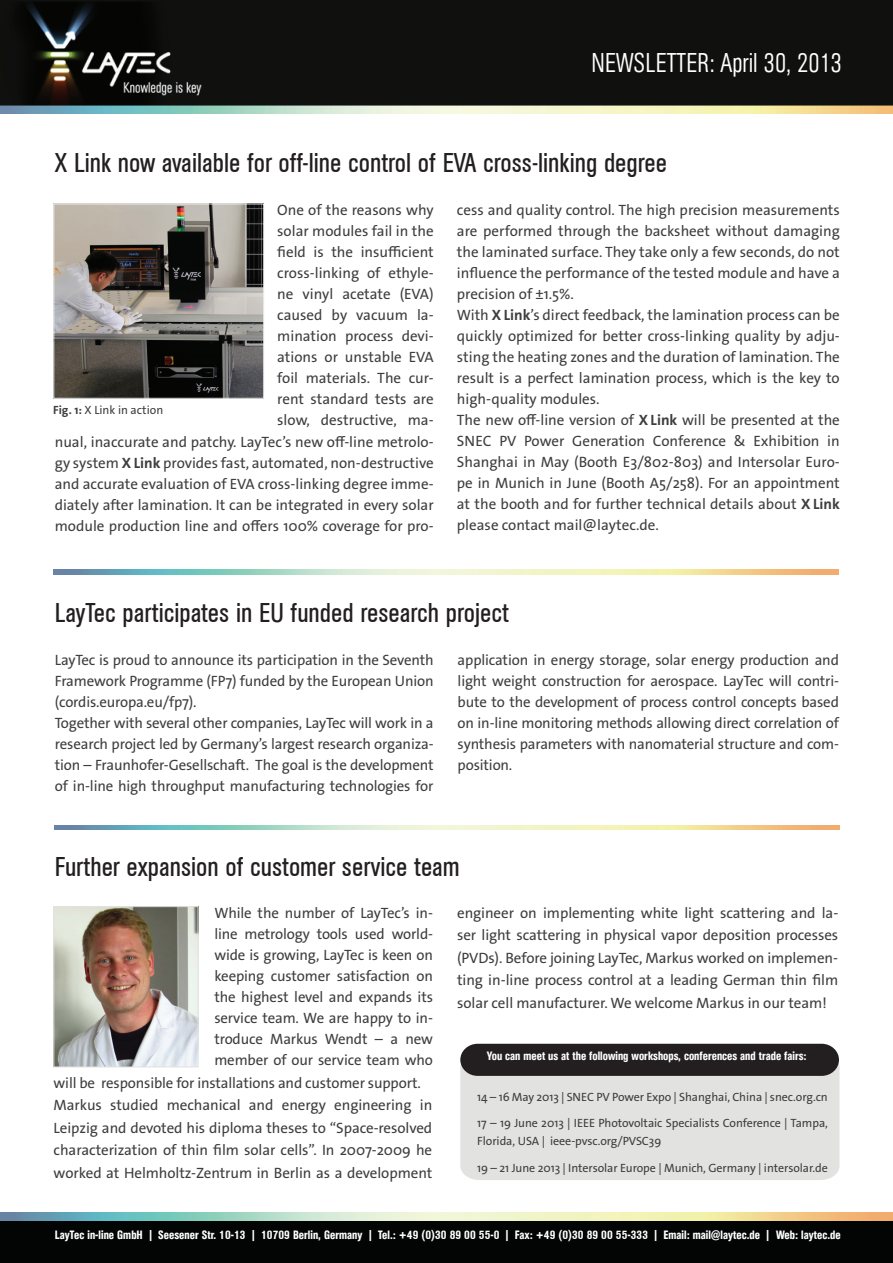
<style>
.page{position:relative;width:893px;height:1263px;background:#fff}
.page>*{position:absolute;margin:0;border:0;box-sizing:border-box;transform-origin:0 0}
.t1{font:condensed 27px "AG Book Pro";color:#231f20}
.t2{font:300 condensed 27px "AG Book Pro";letter-spacing:.01em;color:#fff}
.t3{font:15px/21px "The Sans Os F";letter-spacing:-.005em;color:#3e3e3f;text-align:justify}
.t4{font:12px/18px "The Sans Os F";letter-spacing:-.005em;color:#3e3e3f}
.t5{font:500 condensed 12px "AG Book Pro";letter-spacing:.005em;color:#fff}
.s1{font-weight:700}
</style>
<div class="page">
<img style="left:0;top:0;width:893px;height:114px">
<div style="left:0;top:1221px;width:893px;height:42px;background:#030505"></div>
<img style="left:0;top:1213px;width:893px;height:8px">
<div style="left:460px;top:1076px;width:379px;height:104px;background:#e2e2e1"></div>
<div style="left:460px;top:1044px;width:379px;height:32px;background:#231f20"></div>
<img style="left:53px;top:570px;width:785px;height:4px">
<img style="left:56px;top:206px;width:206px;height:190px">
<div style="left:54px;top:204px;width:210px;height:194px;border:1px solid #efefef"></div>
<img style="left:56px;top:908px;width:140px;height:157px">
<div style="left:54px;top:906px;width:144px;height:161px;border:1px solid #e2e2e1"></div>
<img style="left:55px;top:825px;width:784px;height:5px">
<h1 class="t2" style="left:591px;top:45px;width:252px">NEWSLETTER: APRIL 30, 2013</h1>
<h1 class="t1" style="left:55px;top:145px;width:614px">X Link now available for off-line control of EVA cross-linking degree</h1>
<p class="t4" style="left:53px;top:401px;width:111px"><span class="s1">Fig. 1:</span> X Link in action</p>
<p class="t3" style="left:277px;top:199px;width:158px">One of the reasons why solar modules fail in the field is the insufficient cross-linking of ethyle&shy;ne vinyl acetate (EVA) caused by vacuum la&shy;mination process devi&shy;ations or unstable EVA foil materials. The cur&shy;rent standard tests are slow, destructive, ma-</p>
<p class="t3" style="left:55px;top:431px;width:381px">nual, inaccurate and patchy. LayTec’s new off-line metrolo&shy;gy system <span class="s1">X Link</span> provides fast, automated, non-destructive and accurate evaluation of EVA cross-linking degree imme&shy;diately after lamination. It can be integrated in every solar module production line and offers 100% coverage for pro-</p>
<p class="t3" style="left:457px;top:199px;width:384px;text-align:left">cess and quality control. The high precision measurements are performed through the backsheet without damaging the laminated surface. They take only a few seconds, do not influence the performance of the tested module and have a precision of ±1.5%.<br>With <span class="s1">X Link</span>’s direct feedback, the lamination process can be quickly optimized for better cross-linking quality by adju&shy;sting the heating zones and the duration of lamination. The result is a perfect lamination process, which is the key to high-quality modules.<br>The new off-line version of <span class="s1">X Link</span> will be presented at the SNEC PV Power Generation Conference &amp; Exhibition in Shanghai in May (Booth E3/802-803) and Intersolar Euro&shy;pe in Munich in June (Booth A5/258). For an appointment at the booth and for further technical details about <span class="s1">X Link </span>please contact mail@laytec.de.</p>
<h1 class="t1" style="left:55px;top:595px;width:456px">LayTec participates in EU funded research project</h1>
<p class="t3" style="left:55px;top:649px;width:380px;text-align:left">LayTec is proud to announce its participation in the Seventh Framework Programme (FP7) funded by the European Union (cordis.europa.eu/fp7).<br>Together with several other companies, LayTec will work in a research project led by Germany’s largest research organiza&shy;tion – Fraunhofer-Gesellschaft. The goal is the development of in-line high throughput manufacturing technologies for</p>
<p class="t3" style="left:458px;top:649px;width:383px">application in energy storage, solar energy production and light weight construction for aerospace. LayTec will contri&shy;bute to the development of process control concepts based on in-line monitoring methods allowing direct correlation of synthesis parameters with nanomaterial structure and com&shy;position.</p>
<h1 class="t1" style="left:55px;top:849px;width:406px">Further expansion of customer service team</h1>
<p class="t3" style="left:214px;top:902px;width:220px">While the number of LayTec’s in&shy;line metrology tools used world&shy;wide is growing, LayTec is keen on keeping customer satisfaction on the highest level and expands its service team. We are happy to in&shy;troduce Markus Wendt – a new member of our service team who</p>
<p class="t3" style="left:54px;top:1072px;width:380px;line-height:22.5px;text-align:left">will be responsible for installations and customer support.<br>Markus studied mechanical and energy engineering in Leipzig and devoted his diploma theses to “Space-resolved characterization of thin film solar cells”. In 2007-2009 he worked at Helmholtz-Zentrum in Berlin as a development</p>
<p class="t3" style="left:457px;top:901px;width:383px;line-height:22.5px">engineer on implementing white light scattering and la&shy;ser light scattering in physical vapor deposition processes (PVDs). Before joining LayTec, Markus worked on implemen&shy;ting in-line process control at a leading German thin film solar cell manufacturer. We welcome Markus in our team!</p>
<p class="t5" style="left:487px;top:1048px;width:321px">You can meet us at the following workshops, conferences and trade fairs:</p>
<p class="t4" style="left:477px;top:1088px;width:352px">14 – 16 May 2013 | SNEC PV Power Expo | Shanghai, China | snec.org.cn</p>
<p class="t4" style="left:477px;top:1114px;width:352px">17 – 19 June 2013 | IEEE Photovoltaic Specialists Conference | Tampa,<br>Florida, USA | ieee-pvsc.org/PVSC39</p>
<p class="t4" style="left:477px;top:1159px;width:352px">19 – 21 June 2013 | Intersolar Europe | Munich, Germany | intersolar.de</p>
<p class="t5" style="left:55px;top:1227px;width:787px">LayTec in-line GmbH | Seesener Str. 10-13 | 10709 Berlin, Germany | Tel.: +49 (0)30 89 00 55-0 | Fax: +49 (0)30 89 00 55-333 | Email: mail@laytec.de | Web: laytec.de</p>
</div>
